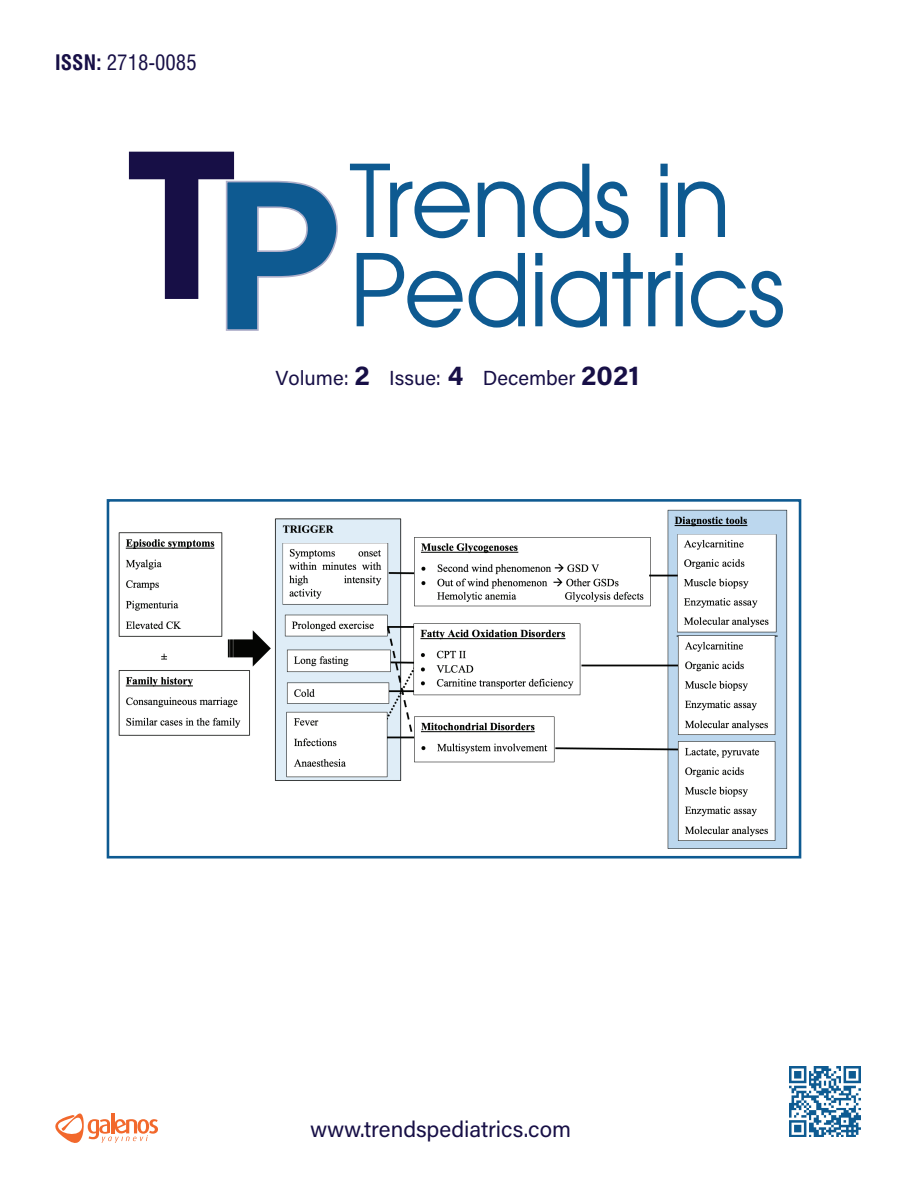
<style>
.page{position:relative;width:915px;height:1191px;background:#fff}
.page>*{position:absolute;margin:0;border:0;box-sizing:border-box;transform-origin:0 0}
.t1{font:99.15px/89.2px "Avant Garde Tr";letter-spacing:-.02em;color:#0e5a91}
.t2{font:22.5px "Acumin Pro";letter-spacing:-.005em;color:#170f46}
.t3{font:20.85px "Swiss Condensed Tr";color:#170f46}
.t4{font:20.25px "Acumin Pro";color:#170f46}
.s1{font-family:"Swiss Condensed Bold Tr"}
.s2{font-weight:700;font-size:27.75px}
</style>
<div class="page">
<svg style="left:55px;top:1113px;width:103px;height:30px"></svg>
<svg style="left:129px;top:152px;width:209px;height:179px"></svg>
<img style="left:118px;top:509px;width:670px;height:340px">
<div style="left:107px;top:499px;width:694px;height:359px;border:3px solid #0e5a91"></div>
<img style="left:789px;top:1066px;width:71px;height:71px">
<p class="t3" style="left:55px;top:50px;width:143px"><span class="s1">ISSN:</span> 2718-0085</p>
<h1 class="t1" style="left:349px;top:155px;width:437px">Trends in<br>Pediatrics</h1>
<p class="t4" style="left:275px;top:364px;width:365px">Volume: <span class="s2">2</span> Issue: <span class="s2">4</span> December <span class="s2">2021</span></p>
<p class="t2" style="left:310px;top:1113px;width:262px">www.trendspediatrics.com</p>
</div>
